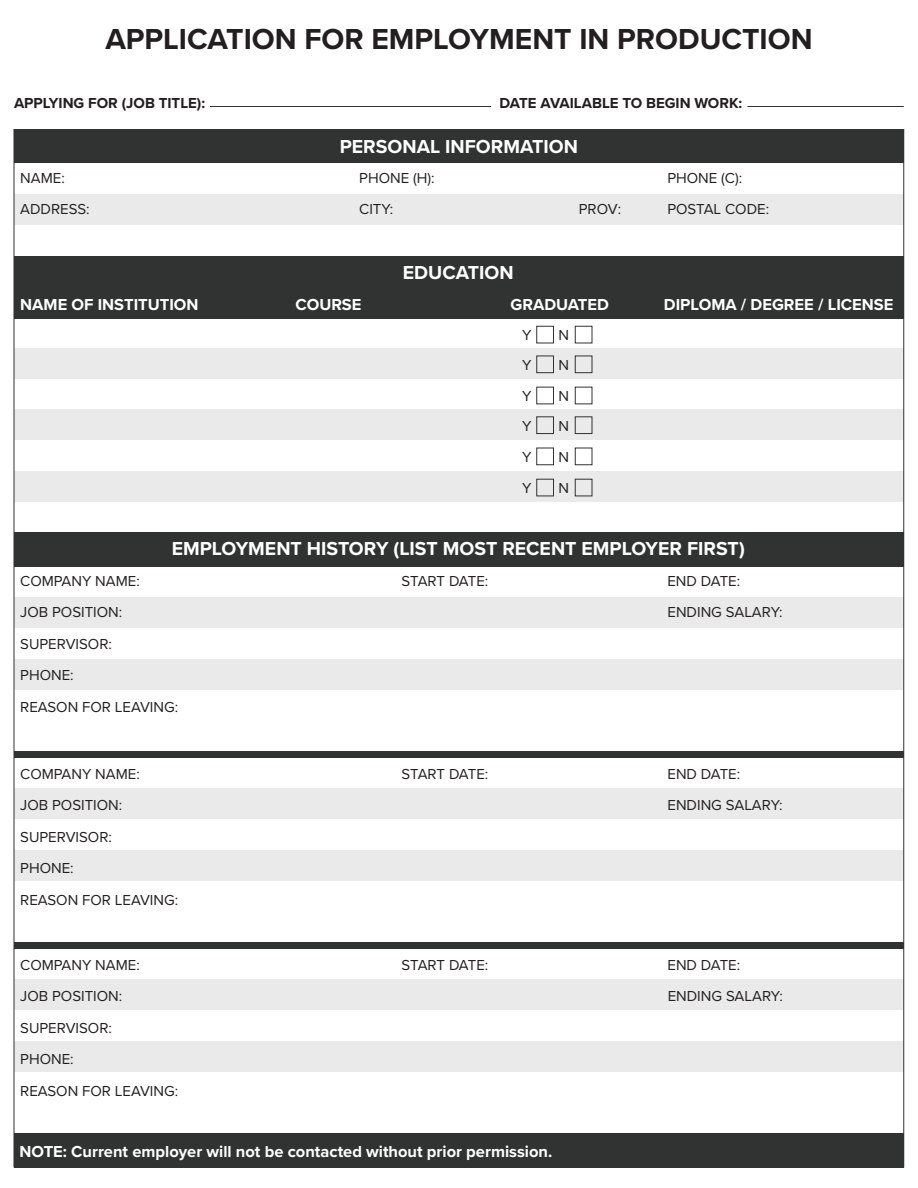
<style>
.page{position:relative;width:918px;height:1188px;background:#fff}
.page>*{position:absolute;margin:0;border:0;box-sizing:border-box;transform-origin:0 0}
.t1{font:700 30px "Proxima Nova";color:#231f20}
.t2{font:700 19.5px "Proxima Nova";color:#fff}
.t3{font:700 16.5px "Proxima Nova";color:#fff}
.t4{font:15px/31.5px "Proxima Nova";color:#231f20}
.t5{font:700 15px "Proxima Nova";color:#231f20}
</style>
<div class="page">
<div style="left:14px;top:129px;width:890px;height:35px;background:#313232"></div>
<div style="left:14px;top:254px;width:890px;height:34px;background:#313232"></div>
<div style="left:14px;top:285px;width:890px;height:34px;background:#313232"></div>
<div style="left:14px;top:194px;width:890px;height:31px;background:#eaeaea"></div>
<div style="left:14px;top:225px;width:890px;height:31px;background:#fff"></div>
<div style="left:14px;top:348px;width:890px;height:31px;background:#eaeaea"></div>
<div style="left:14px;top:409px;width:890px;height:31px;background:#eaeaea"></div>
<div style="left:14px;top:471px;width:890px;height:31px;background:#eaeaea"></div>
<div style="left:14px;top:532px;width:890px;height:35px;background:#313232"></div>
<div style="left:14px;top:1133px;width:890px;height:34px;background:#313232"></div>
<div style="left:14px;top:597px;width:890px;height:31px;background:#eaeaea"></div>
<div style="left:14px;top:659px;width:890px;height:31px;background:#eaeaea"></div>
<div style="left:14px;top:788px;width:890px;height:31px;background:#eaeaea"></div>
<div style="left:14px;top:850px;width:890px;height:31px;background:#eaeaea"></div>
<div style="left:14px;top:751px;width:890px;height:7px;background:#313232"></div>
<div style="left:14px;top:979px;width:890px;height:31px;background:#eaeaea"></div>
<div style="left:14px;top:1041px;width:890px;height:31px;background:#eaeaea"></div>
<div style="left:14px;top:942px;width:890px;height:7px;background:#313232"></div>
<div style="left:536px;top:326px;width:18px;height:17px;border:1px solid #313232"></div>
<div style="left:575px;top:326px;width:17px;height:17px;border:1px solid #313232"></div>
<div style="left:536px;top:356px;width:18px;height:17px;border:1px solid #313232"></div>
<div style="left:575px;top:356px;width:17px;height:17px;border:1px solid #313232"></div>
<div style="left:536px;top:387px;width:18px;height:17px;border:1px solid #313232"></div>
<div style="left:575px;top:387px;width:17px;height:17px;border:1px solid #313232"></div>
<div style="left:536px;top:416px;width:18px;height:18px;border:1px solid #313232"></div>
<div style="left:575px;top:416px;width:17px;height:18px;border:1px solid #313232"></div>
<div style="left:536px;top:448px;width:18px;height:17px;border:1px solid #313232"></div>
<div style="left:575px;top:448px;width:17px;height:17px;border:1px solid #313232"></div>
<div style="left:536px;top:479px;width:18px;height:17px;border:1px solid #313232"></div>
<div style="left:575px;top:479px;width:17px;height:17px;border:1px solid #313232"></div>
<hr style="left:210px;top:106px;width:281px;height:1px;background:#313232">
<hr style="left:747px;top:106px;width:157px;height:1px;background:#313232">
<h1 class="t1" style="left:105px;top:21px;width:709px">APPLICATION FOR EMPLOYMENT IN PRODUCTION</h1>
<p class="t5" style="left:14px;top:94px;width:193px">APPLYING FOR (JOB TITLE):</p>
<p class="t5" style="left:500px;top:94px;width:244px">DATE AVAILABLE TO BEGIN WORK:</p>
<h2 class="t2" style="left:340px;top:135px;width:240px">PERSONAL INFORMATION</h2>
<p class="t4" style="left:20px;top:162px;width:46px">NAME:</p>
<p class="t4" style="left:359px;top:162px;width:77px">PHONE (H):</p>
<p class="t4" style="left:667px;top:162px;width:76px">PHONE (C):</p>
<p class="t4" style="left:20px;top:194px;width:71px">ADDRESS:</p>
<p class="t4" style="left:359px;top:194px;width:36px">CITY:</p>
<p class="t4" style="left:579px;top:194px;width:44px">PROV:</p>
<p class="t4" style="left:667px;top:194px;width:103px">POSTAL CODE:</p>
<h2 class="t2" style="left:403px;top:260px;width:112px">EDUCATION</h2>
<p class="t3" style="left:20px;top:295px;width:180px">NAME OF INSTITUTION</p>
<p class="t3" style="left:295px;top:295px;width:68px">COURSE</p>
<p class="t3" style="left:511px;top:295px;width:100px">GRADUATED</p>
<p class="t3" style="left:664px;top:295px;width:231px">DIPLOMA / DEGREE / LICENSE</p>
<p class="t4" style="left:522px;top:320px;width:11px">Y</p>
<p class="t4" style="left:558px;top:320px;width:12px">N</p>
<p class="t4" style="left:522px;top:349px;width:11px">Y</p>
<p class="t4" style="left:558px;top:349px;width:12px">N</p>
<p class="t4" style="left:522px;top:380px;width:11px">Y</p>
<p class="t4" style="left:558px;top:380px;width:12px">N</p>
<p class="t4" style="left:522px;top:410px;width:11px">Y</p>
<p class="t4" style="left:558px;top:410px;width:12px">N</p>
<p class="t4" style="left:522px;top:441px;width:11px">Y</p>
<p class="t4" style="left:558px;top:441px;width:12px">N</p>
<p class="t4" style="left:522px;top:473px;width:11px">Y</p>
<p class="t4" style="left:558px;top:473px;width:12px">N</p>
<h2 class="t2" style="left:172px;top:537px;width:575px">EMPLOYMENT HISTORY (LIST MOST RECENT EMPLOYER FIRST)</h2>
<p class="t4" style="left:20px;top:565px;width:121px">COMPANY NAME:</p>
<p class="t4" style="left:402px;top:565px;width:88px">START DATE:</p>
<p class="t4" style="left:667px;top:565px;width:74px">END DATE:</p>
<p class="t4" style="left:20px;top:597px;width:104px">JOB POSITION:</p>
<p class="t4" style="left:668px;top:597px;width:117px">ENDING SALARY:</p>
<p class="t4" style="left:20px;top:628px;width:160px">SUPERVISOR:<br>PHONE:<br>REASON FOR LEAVING:</p>
<p class="t4" style="left:20px;top:758px;width:121px">COMPANY NAME:</p>
<p class="t4" style="left:402px;top:758px;width:88px">START DATE:</p>
<p class="t4" style="left:668px;top:758px;width:74px">END DATE:</p>
<p class="t4" style="left:20px;top:790px;width:104px">JOB POSITION:</p>
<p class="t4" style="left:668px;top:790px;width:117px">ENDING SALARY:</p>
<p class="t4" style="left:20px;top:821px;width:160px">SUPERVISOR:<br>PHONE:<br>REASON FOR LEAVING:</p>
<p class="t4" style="left:20px;top:949px;width:121px">COMPANY NAME:</p>
<p class="t4" style="left:402px;top:949px;width:88px">START DATE:</p>
<p class="t4" style="left:668px;top:949px;width:74px">END DATE:</p>
<p class="t4" style="left:20px;top:981px;width:104px">JOB POSITION:</p>
<p class="t4" style="left:668px;top:981px;width:117px">ENDING SALARY:</p>
<p class="t4" style="left:20px;top:1012px;width:160px">SUPERVISOR:<br>PHONE:<br>REASON FOR LEAVING:</p>
<p class="t3" style="left:19px;top:1141px;width:534px">NOTE: Current employer will not be contacted without prior permission.</p>
</div>
